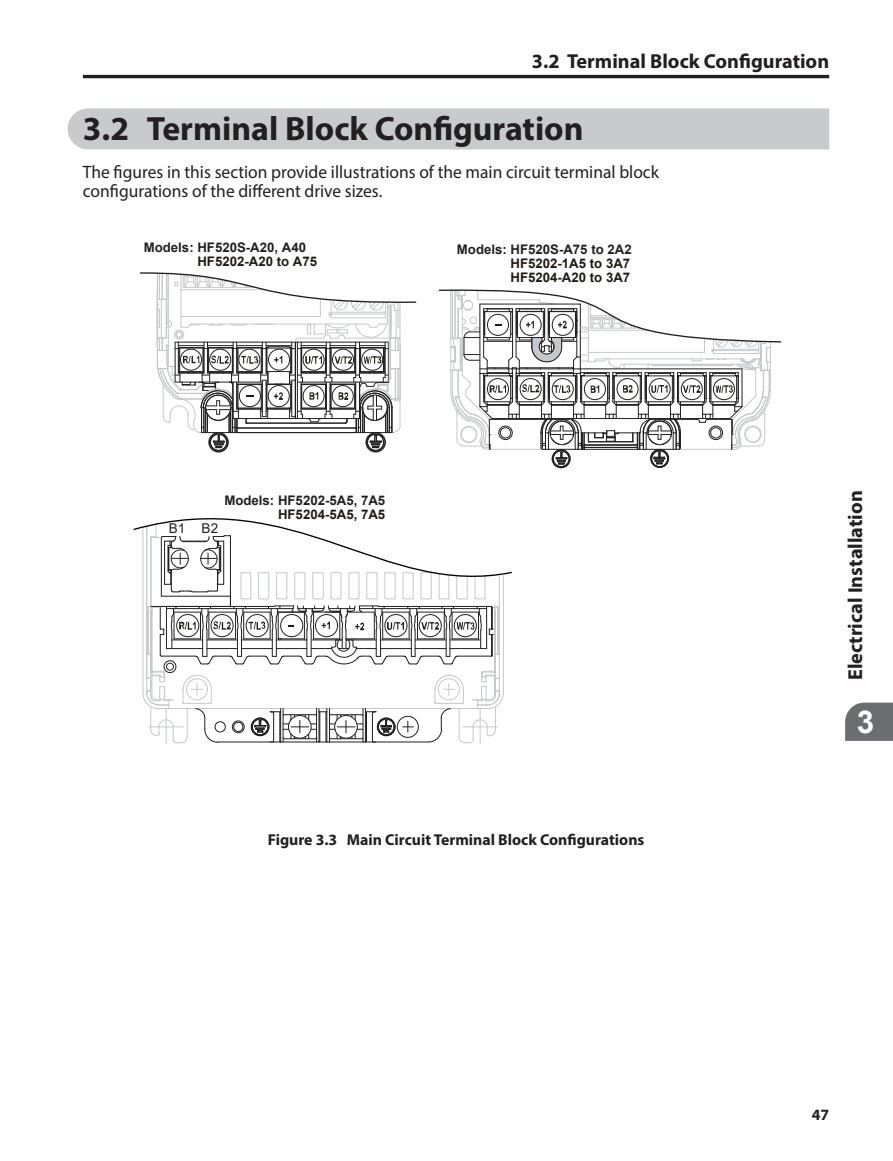
<style>
.page{position:relative;width:893px;height:1161px;background:#fff}
.page>*{position:absolute;margin:0;border:0;box-sizing:border-box;transform-origin:0 0}
.Title_Band{font:700 33.75px "Myriad Pro";color:#231f20}
.t1{font:700 31.5px "Arial";color:#fff}
.t2{font:700 20.25px "Myriad Pro";color:#231f20}
.t3{font:18px "Myriad Pro";color:#231f20}
.fig{font:700 15.75px "Myriad Pro";color:#231f20}
.t4{font:13.5px "Arial";color:#231f20}
.t5{font:700 13.28px/14px "Arial";color:#221f21}
.t6{font:700 13.28px/13.7px "Arial";color:#201a14;text-align:justify}
.s1{color:#201a14}
.s2{color:#221f21}
</style>
<div class="page">
<hr style="left:83px;top:75px;width:746px;height:3px;background:#231f20">
<svg style="left:845px;top:702px;width:48px;height:39px;background:#757679"></svg>
<svg style="left:133px;top:518px;width:379px;height:57px"></svg>
<div style="left:553px;top:451px;width:16px;height:16px;border:1px solid #221f21;border-radius:50%"></div>
<div style="left:552px;top:449px;width:18px;height:19px;border:1px solid #221f21;border-radius:50%"></div>
<div style="left:553px;top:450px;width:17px;height:17px;border:1px solid #221f21;border-radius:50%"></div>
<div style="left:650px;top:449px;width:19px;height:19px;border:1px solid #221f21;border-radius:50%"></div>
<div style="left:651px;top:450px;width:17px;height:17px;border:1px solid #221f21;border-radius:50%"></div>
<div style="left:209px;top:433px;width:19px;height:19px;border:1px solid #221f21;border-radius:50%"></div>
<div style="left:210px;top:434px;width:17px;height:17px;border:1px solid #221f21;border-radius:50%"></div>
<div style="left:366px;top:433px;width:19px;height:19px;border:1px solid #221f21;border-radius:50%"></div>
<div style="left:367px;top:434px;width:17px;height:17px;border:1px solid #221f21;border-radius:50%"></div>
<svg style="left:438px;top:289px;width:344px;height:176px"></svg>
<svg style="left:142px;top:524px;width:362px;height:220px"></svg>
<svg style="left:140px;top:272px;width:277px;height:176px"></svg>
<div style="left:68px;top:108px;width:761px;height:41px;background:#c7cbcc"></div>
<p class="t2" style="left:532px;top:48px;width:299px">3.2 Terminal Block Configuration</p>
<p class="Title_Band" style="left:83px;top:107px;width:502px">3.2 Terminal Block Configuration</p>
<p class="t3" style="left:83px;top:161px;width:578px">The figures in this section provide illustrations of the main circuit terminal block</p>
<p class="t3" style="left:83px;top:180px;width:301px">configurations of the different drive sizes.</p>
<p class="t5" style="left:197px;top:240px;width:121px;text-indent:-54px">Models: HF520S-A20, A40<br><span class="s1">HF5202-A20 to A75</span></p>
<p class="t6" style="left:511px;top:243px;width:123px;text-indent:-54px"><span class="s2">Models: HF520S-A75 to 2A2<br></span>HF5202-1A5 to 3A7<br>HF5204-A20 to 3A7</p>
<p class="t5" style="left:224px;top:493px;width:162px;text-align:right">Models: HF5202-5A5, 7A5<br><span class="s1">HF5204-5A5, 7A5</span></p>
<p class="t4" style="left:169px;top:519px;width:51px">B1 B2</p>
<p class="fig" style="left:268px;top:830px;width:378px">Figure 3.3 Main Circuit Terminal Block Configurations</p>
<p class="t2" style="left:842px;top:680px;width:191px;rotate:-90deg">Electrical Installation</p>
<h2 class="t1" style="left:857px;top:700px;width:19px">3</h2>
<p class="fig" style="left:812px;top:1104px;width:19px">47</p>
</div>
